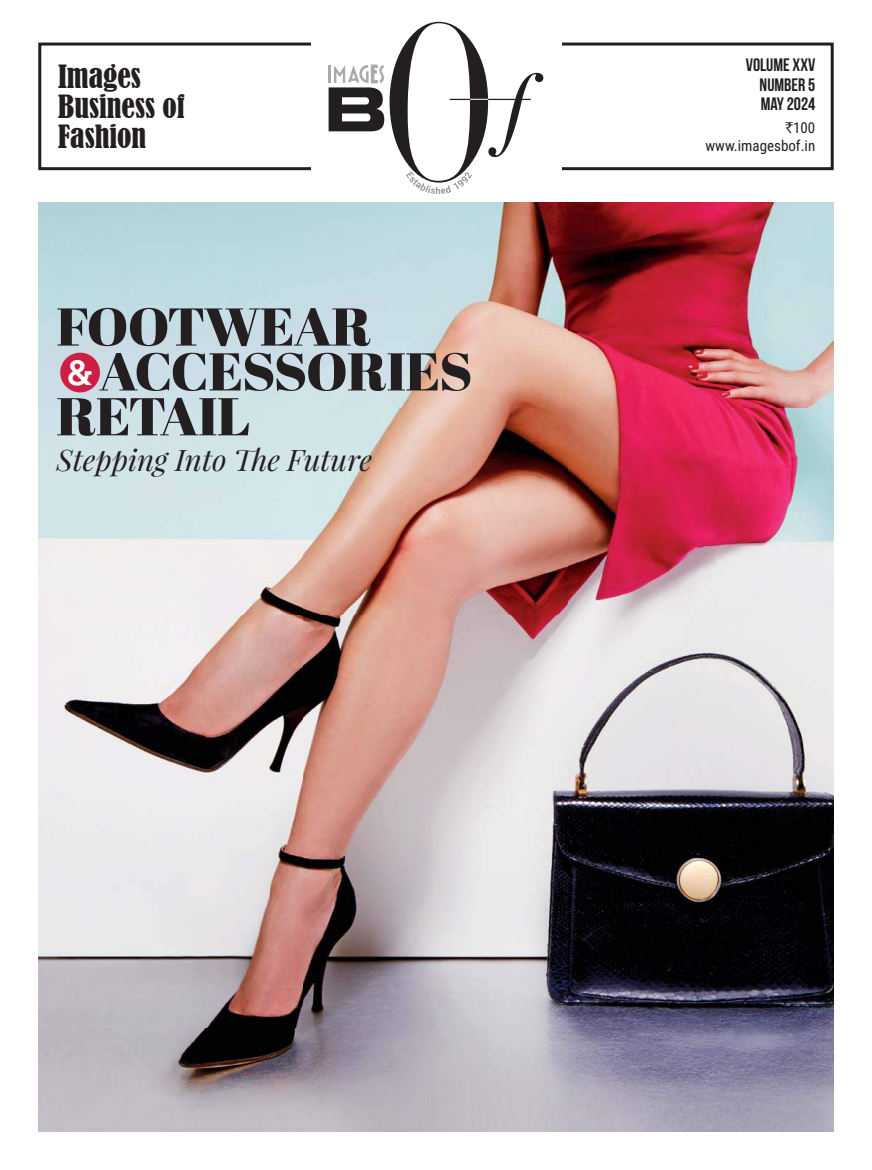
<style>
.page{position:relative;width:872px;height:1170px;background:#fff}
.page>*{position:absolute;margin:0;border:0;box-sizing:border-box;transform-origin:0 0}
.t1{font:53.1px "Abril Fatface";letter-spacing:-.025em;color:#231f20;scale:1.06 1}
.t2{font:700 34.5px "Akkurat";color:#fff;scale:1.06 1}
.t3{font:condensed 30px/30px "Bernard";color:#231f20}
.t4{font:italic 29.55px "Playfair Display";color:#231f20}
.t5{font:700 18px/19.5px "Bebas Neue";color:#231f20;text-align:justify}
.t6{font:15px/18px "Roboto Condensed";color:#231f20;text-align:right}
.s1{font-family:"Rupee Foradian"}
</style>
<div class="page">
<img style="left:38px;top:203px;width:795px;height:928px">
<div style="left:38px;top:43px;width:795px;height:127px;border:3px solid #231f20"></div>
<div style="left:311px;top:0;width:250px;height:179px;background:#fff"></div>
<svg style="left:328px;top:22px;width:215px;height:172px"></svg>
<div style="left:60px;top:352px;width:40px;height:40px;background:#cd1f44;border-radius:50%"></div>
<p class="t3" style="left:58px;top:62px;width:128px">Images<br>Business of<br>Fashion</p>
<p class="t1" style="left:56px;top:306px;width:299px">FOOTWEAR</p>
<p class="t1" style="left:99px;top:350px;width:354px">ACCESSORIES</p>
<p class="t1" style="left:56px;top:395px;width:184px">RETAIL</p>
<p class="t2" style="left:66px;top:351px;width:27px">&amp;</p>
<p class="t4" style="left:56px;top:444px;width:317px">Stepping Into The Future</p>
<p class="t5" style="left:759px;top:55px;width:57px;text-indent:-14px">VOLUME XXV NUMBER 5<br>MAY 2024</p>
<p class="t6" style="left:705px;top:118px;width:111px"><span class="s1">`</span>100 www.imagesbof.in</p>
</div>
